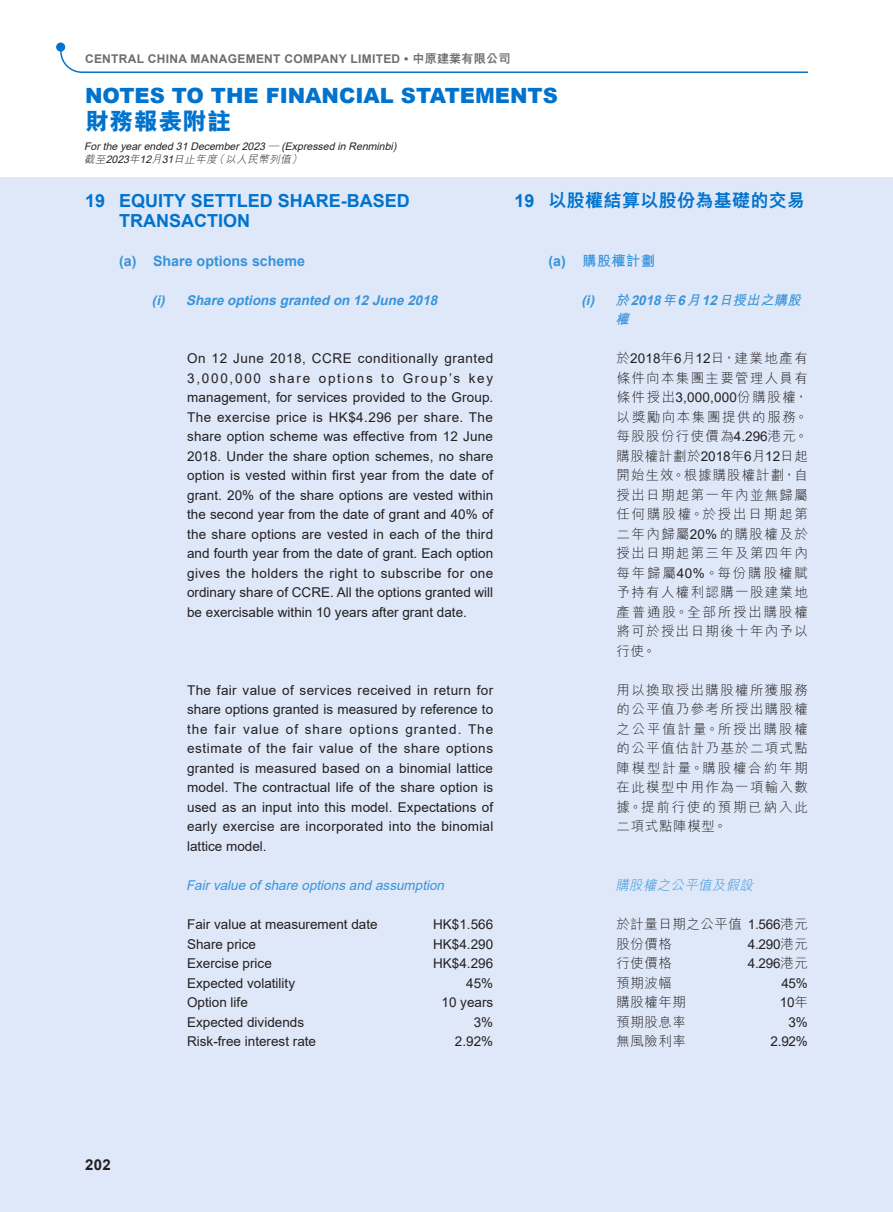
<style>
.page{position:relative;width:893px;height:1212px;background:#fff}
.page>*{position:absolute;margin:0;border:0;box-sizing:border-box;transform-origin:0 0}
.t1{font:800 24px "M Hei HK";letter-spacing:.02em;color:#0073ce}
.t2{font:900 21px "Arial";color:#0073ce}
.t3{font:700 18px/19.5px "Arial";color:#0073ce}
.t4{font:800 18px "M Hei HK";letter-spacing:.02em;color:#0073ce}
.t5{font:700 15px "Arial";color:#231f20}
.t6{font:700 14.25px "Arial";color:#3793db}
.t7{font:700 14.25px "M Hei HK";letter-spacing:.02em;color:#3793db}
.t8{font:13.5px/19.5px "Arial";color:#231f20;text-align:justify}
.t9{font:300 13.5px/19.5px "M Hei HK";letter-spacing:.1em;color:#231f20;text-align:justify}
.t10{font:italic 700 13.5px "Arial";color:#3793db}
.t11{font:italic 13.5px "Arial";color:#3793db}
.t12{font:300 13.5px/19.5px "M Hei HK";letter-spacing:.035em;color:#231f20}
.t13{font:italic 300 13.5px "M Hei HK";color:#3793db}
.t14{font:italic 700 13.5px "M Hei HK";color:#3793db}
.t15{font:700 12px "Arial";letter-spacing:.025em;color:#6c6d70}
.t16{font:italic 10.5px "Arial";color:#231f20}
.t17{font:italic 300 10.5px "M Hei HK";color:#231f20}
.s1{font-family:"M Hei HK";font-weight:800}
.s2{font-family:"M Hei HK";font-weight:300}
.s3{font-family:"Arial";font-weight:400}
.s4{font-family:"Arial";font-weight:700}
.s5{font-family:"Arial"}
.s6{font-family:"M Hei HK"}
</style>
<div class="page">
<div style="left:0;top:178px;width:893px;height:1034px;background:#dfe8f8"></div>
<svg style="left:60px;top:47px;width:748px;height:26px"></svg>
<div style="left:56px;top:43px;width:9px;height:9px;background:#0073ce;border-radius:50%"></div>
<p class="t15" style="left:85px;top:50px;width:427px">CENTRAL CHINA MANAGEMENT COMPANY LIMITED • <span class="s1">中原建業有限公司</span></p>
<h2 class="t2" style="left:85px;top:80px;width:474px">NOTES TO THE FINANCIAL STATEMENTS</h2>
<h1 class="t1" style="left:85px;top:110px;width:148px">財務報表附註</h1>
<p class="t16" style="left:84px;top:139px;width:317px">Forthe yearended 31 December2023 <span class="s2">—</span> (Expressed in Renminbi)</p>
<p class="t17" style="left:84px;top:154px;width:222px">截至<span class="s3">2023</span>年<span class="s3">12</span>月<span class="s3">31</span>日止年度（以人民幣列值）</p>
<h3 class="t3" style="left:119px;top:192px;width:292px;text-indent:-34px">19 EQUITY SETTLED SHARE-BASED<br>TRANSACTION</h3>
<p class="t6" style="left:119px;top:251px;width:188px">(a) Share options scheme</p>
<p class="t10" style="left:152px;top:291px;width:291px">(i) Shareoptionsgranted on 12June2018</p>
<p class="t8" style="left:187px;top:349px;width:308px">On 12 June 2018, CCRE conditionally granted 3,000,000 share options to Group’s key management, for services provided to the Group.<br>The exercise price is HK$4.296 per share. The share option scheme was effective from 12 June 2018. Under the share option schemes, no share option is vested within first year from the date of grant. 20% of the share options are vested within the second year from the date of grant and 40% of the share options are vested in each of the third and fourth year from the date of grant. Each option gives the holders the right to subscribe for one ordinary share of CCRE. All the options granted will be exercisable within 10 years after grant date.</p>
<p class="t8" style="left:187px;top:680px;width:308px">The fair value of services received in return for share options granted is measured by reference to the fair value of share options granted. The estimate of the fair value of the share options granted is measured based on a binomial lattice model. The contractual life of the share option is used as an input into this model. Expectations of early exercise are incorporated into the binomial lattice model.</p>
<p class="t11" style="left:186px;top:876px;width:264px">Fairvalue ofshare optionsand assumption</p>
<p class="t8" style="left:187px;top:914px;width:192px">Fair value at measurement date</p>
<p class="t8" style="left:433px;top:914px;width:62px">HK$1.566</p>
<p class="t8" style="left:187px;top:934px;width:71px">Share price</p>
<p class="t8" style="left:433px;top:934px;width:62px">HK$4.290</p>
<p class="t8" style="left:187px;top:953px;width:86px">Exercise price</p>
<p class="t8" style="left:433px;top:953px;width:62px">HK$4.296</p>
<p class="t8" style="left:187px;top:973px;width:110px">Expected volatility</p>
<p class="t8" style="left:466px;top:973px;width:29px">45%</p>
<p class="t8" style="left:187px;top:992px;width:62px">Option life</p>
<p class="t8" style="left:441px;top:992px;width:53px">10 years</p>
<p class="t8" style="left:187px;top:1012px;width:119px">Expected dividends</p>
<p class="t8" style="left:474px;top:1012px;width:21px">3%</p>
<p class="t8" style="left:187px;top:1031px;width:131px">Risk-free interest rate</p>
<p class="t8" style="left:455px;top:1031px;width:40px">2.92%</p>
<h3 class="t4" style="left:514px;top:192px;width:292px"><span class="s4">19</span> 以股權結算以股份為基礎的交易</h3>
<p class="t7" style="left:549px;top:250px;width:108px"><span class="s5">(a)</span> 購股權計劃</p>
<p class="t10" style="left:581px;top:291px;width:225px">(i) <span class="s6">於</span>2018<span class="s6">年</span>6<span class="s6">月</span>12<span class="s6">日授出之購股</span></p>
<p class="t14" style="left:615px;top:310px;width:19px">權</p>
<p class="t9" style="left:617px;top:349px;width:193px">於<span class="s3">2018</span>年<span class="s3">6</span>月<span class="s3">12</span>日，建業地產有條件向本集團主要管理人員有條件授出<span class="s3">3,000,000</span>份購股權，以獎勵向本集團提供的服務。每股股份行使價為<span class="s3">4.296</span>港元。購股權計劃於<span class="s3">2018</span>年<span class="s3">6</span>月<span class="s3">12</span>日起開始生效。根據購股權計劃，自授出日期起第一年內並無歸屬任何購股權。於授出日期起第二年內歸屬<span class="s3">20%</span>的購股權及於授出日期起第三年及第四年內每年歸屬<span class="s3">40%</span>。每份購股權賦予持有人權利認購一股建業地產普通股。全部所授出購股權將可於授出日期後十年內予以行使。</p>
<p class="t9" style="left:617px;top:680px;width:193px">用以換取授出購股權所獲服務的公平值乃參考所授出購股權之公平值計量。所授出購股權的公平值估計乃基於二項式點陣模型計量。購股權合約年期在此模型中用作為一項輸入數據。提前行使的預期已納入此二項式點陣模型。</p>
<p class="t13" style="left:615px;top:878px;width:142px">購股權之公平值及假設</p>
<p class="t12" style="left:617px;top:914px;width:193px">於計量日期之公平值 <span class="s3">1.566</span>港元股份價格</p>
<p class="t8" style="left:748px;top:934px;width:62px">4.290<span class="s2">港元</span></p>
<p class="t9" style="left:617px;top:953px;width:57px">行使價格</p>
<p class="t8" style="left:748px;top:953px;width:62px">4.296<span class="s2">港元</span></p>
<p class="t9" style="left:617px;top:972px;width:57px">預期波幅</p>
<p class="t8" style="left:781px;top:973px;width:28px">45%</p>
<p class="t9" style="left:617px;top:992px;width:71px">購股權年期</p>
<p class="t8" style="left:780px;top:992px;width:30px">10<span class="s2">年</span></p>
<p class="t9" style="left:617px;top:1011px;width:71px">預期股息率</p>
<p class="t8" style="left:789px;top:1012px;width:21px">3%</p>
<p class="t9" style="left:617px;top:1031px;width:71px">無風險利率</p>
<p class="t8" style="left:770px;top:1031px;width:39px">2.92%</p>
<p class="t5" style="left:85px;top:1154px;width:27px">202</p>
</div>
